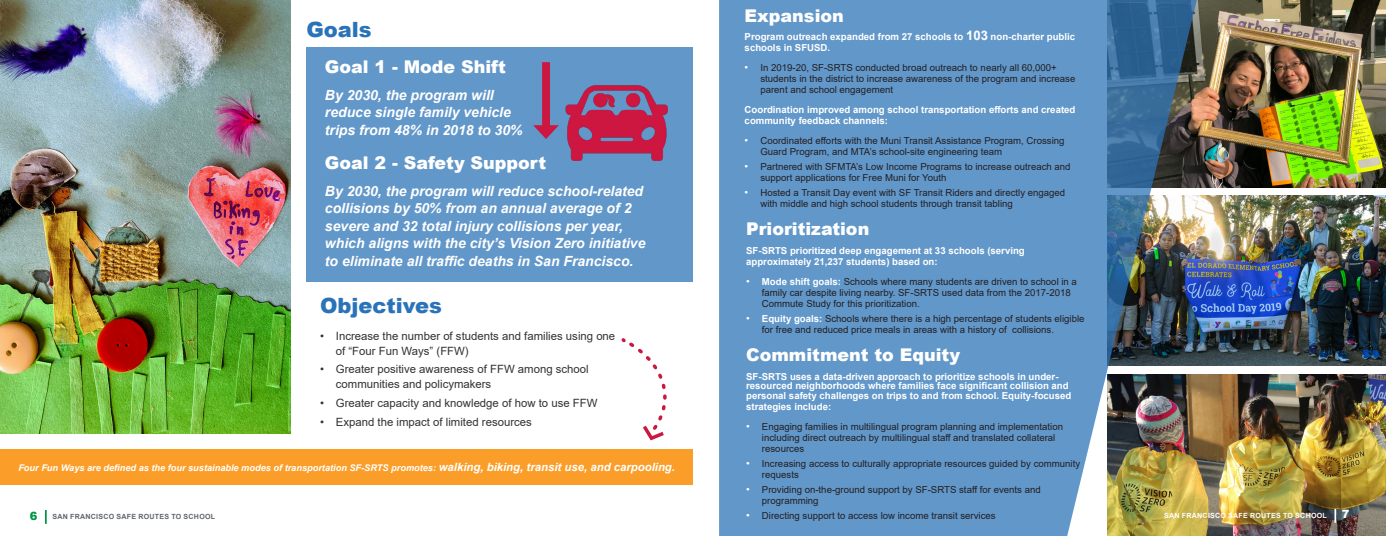
<style>
.page{position:relative;width:1386px;height:536px;background:#fff}
.page>*{position:absolute;margin:0;border:0;box-sizing:border-box;transform-origin:0 0}
.Header_1{font:900 21px "Arial";color:#2b73b8}
.t1{font:900 17.5px "Arial";color:#fff}
.t2{font:italic 700 14px/17.5px "Arial";color:#fff}
.t3{font:11.38px/14.9px "Arial";color:#333233}
.t4{font:900 11.38px "Arial";color:#009447}
.t5{font:900 11.38px "Arial";color:#fff}
.t6{font:9.62px/11px "Arial";color:#231f20}
.t7{font:700 9.62px/11px "Arial";color:#fff}
.t8{font:italic 700 9.19px "Arial";color:#fff}
.t9{font:700 7.09px "Arial";letter-spacing:.035em;color:#60656d}
.t10{font:700 7.09px "Arial";letter-spacing:.035em;color:#fff}
.s1{font-size:11.38px}
.s2{font-size:13.12px}
.s3{font-size:10.5px;color:#fff}
.s4{font-weight:700;color:#fff}
</style>
<div class="page">
<svg style="left:45px;top:510px;width:2px;height:13px"></svg>
<div style="left:0;top:449px;width:693px;height:36px;background:#fa9e29"></div>
<img style="left:0;top:0;width:291px;height:433px">
<img style="left:1205px;top:195px;width:181px;height:170px">
<img style="left:1108px;top:374px;width:278px;height:162px">
<img style="left:1205px;top:0;width:181px;height:187px">
<div style="left:306px;top:47px;width:387px;height:235px;background:#6297ca"></div>
<svg style="left:719px;top:0;width:486px;height:535px;background:#638fb7"></svg>
<svg style="left:621px;top:338px;width:46px;height:103px"></svg>
<img style="left:565px;top:85px;width:103px;height:76px">
<div style="left:542px;top:62px;width:8px;height:69px;background:#cc1740"></div>
<svg style="left:533px;top:125px;width:26px;height:14px"></svg>
<svg style="left:1334px;top:508px;width:2px;height:14px"></svg>
<p class="Header_1" style="left:306px;top:14px;width:67px">Goals</p>
<p class="t1" style="left:325px;top:54px;width:182px">Goal 1 - Mode Shift</p>
<p class="t2" style="left:325px;top:86px;width:199px">By 2030, the program will reduce single family vehicle trips from 48% in 2018 to 30%</p>
<p class="t1" style="left:325px;top:150px;width:223px">Goal 2 - Safety Support</p>
<p class="t2" style="left:325px;top:182px;width:322px">By 2030, the program will reduce school-related collisions by 50% from an annual average of 2 severe and 32 total injury collisions per year, which aligns with the city’s Vision Zero initiative to eliminate all traffic deaths in San Francisco.</p>
<p class="Header_1" style="left:320px;top:290px;width:123px">Objectives</p>
<p class="t3" style="left:336px;top:328px;width:281px;text-indent:-16px">• Increase the number of students and families using one of “Four Fun Ways” (FFW)</p>
<p class="t3" style="left:336px;top:362px;width:254px;text-indent:-16px">• Greater positive awareness of FFW among school communities and policymakers</p>
<p class="t3" style="left:320px;top:395px;width:279px">• Greater capacity and knowledge of how to use FFW</p>
<p class="t3" style="left:320px;top:414px;width:213px">• Expand the impact of limited resources</p>
<p class="t8" style="left:18px;top:461px;width:658px">Four Fun Ways are defined as the four sustainable modes of transportation SF-SRTS promotes: <span class="s1">walking, biking, transit use, and carpooling.</span></p>
<p class="t4" style="left:30px;top:507px;width:9px">6</p>
<p class="t9" style="left:53px;top:511px;width:164px">SAN FRANCISCO SAFE ROUTES TO SCHOOL</p>
<p class="t1" style="left:745px;top:3px;width:101px">Expansion</p>
<p class="t7" style="left:745px;top:31px;width:332px">Program outreach expanded from 27 schools to <span class="s2">103</span> non-charter public schools in SFUSD.</p>
<p class="t6" style="left:760px;top:62px;width:317px;text-indent:-16px"><span class="s3">•</span> In 2019-20, SF-SRTS conducted broad outreach to nearly all 60,000+ students in the district to increase awareness of the program and increase parent and school engagement</p>
<p class="t7" style="left:745px;top:104px;width:332px">Coordination improved among school transportation efforts and created community feedback channels:</p>
<p class="t6" style="left:760px;top:135px;width:306px;text-indent:-16px"><span class="s3">•</span> Coordinated efforts with the Muni Transit Assistance Program, Crossing<br>Guard Program, and MTA’s school-site engineering team</p>
<p class="t6" style="left:760px;top:161px;width:312px;text-indent:-16px"><span class="s3">•</span> Partnered with SFMTA’s Low Income Programs to increase outreach and support applications for Free Muni for Youth</p>
<p class="t6" style="left:760px;top:187px;width:306px;text-indent:-16px"><span class="s3">•</span> Hosted a Transit Day event with SF Transit Riders and directly engaged with middle and high school students through transit tabling</p>
<p class="t1" style="left:746px;top:216px;width:125px">Prioritization</p>
<p class="t7" style="left:746px;top:245px;width:280px">SF-SRTS prioritized deep engagement at 33 schools (serving approximately 21,237 students) based on:</p>
<p class="t6" style="left:762px;top:276px;width:317px;text-indent:-16px"><span class="s3">•</span> <span class="s4">Mode shift goals:</span> Schools where many students are driven to school in a family car despite living nearby. SF-SRTS used data from the 2017-2018<br>Commute Study for this prioritization.</p>
<p class="t6" style="left:762px;top:313px;width:324px;text-indent:-16px"><span class="s3">•</span> <span class="s4">Equity goals:</span> Schools where there is a high percentage of students eligible for free and reduced price meals in areas with a history of collisions.</p>
<p class="t1" style="left:746px;top:342px;width:215px">Commitment to Equity</p>
<p class="t7" style="left:746px;top:371px;width:327px;line-height:9.6px">SF-SRTS uses a data-driven approach to prioritize schools in under&shy;resourced neighborhoods where families face significant collision and personal safety challenges on trips to and from school. Equity-focused</p>
<p class="t7" style="left:746px;top:401px;width:87px">strategies include:</p>
<p class="t6" style="left:762px;top:421px;width:303px;text-indent:-16px"><span class="s3">•</span> Engaging families in multilingual program planning and implementation including direct outreach by multilingual staff and translated collateral resources</p>
<p class="t6" style="left:762px;top:458px;width:320px;text-indent:-16px"><span class="s3">•</span> Increasing access to culturally appropriate resources guided by community requests</p>
<p class="t6" style="left:762px;top:484px;width:280px;text-indent:-16px"><span class="s3">•</span> Providing on-the-ground support by SF-SRTS staff for events and programming</p>
<p class="t6" style="left:746px;top:510px;width:251px"><span class="s3">•</span> Directing support to access low income transit services</p>
<p class="t10" style="left:1164px;top:510px;width:164px">SAN FRANCISCO SAFE ROUTES TO SCHOOL</p>
<p class="t5" style="left:1342px;top:505px;width:9px">7</p>
</div>
